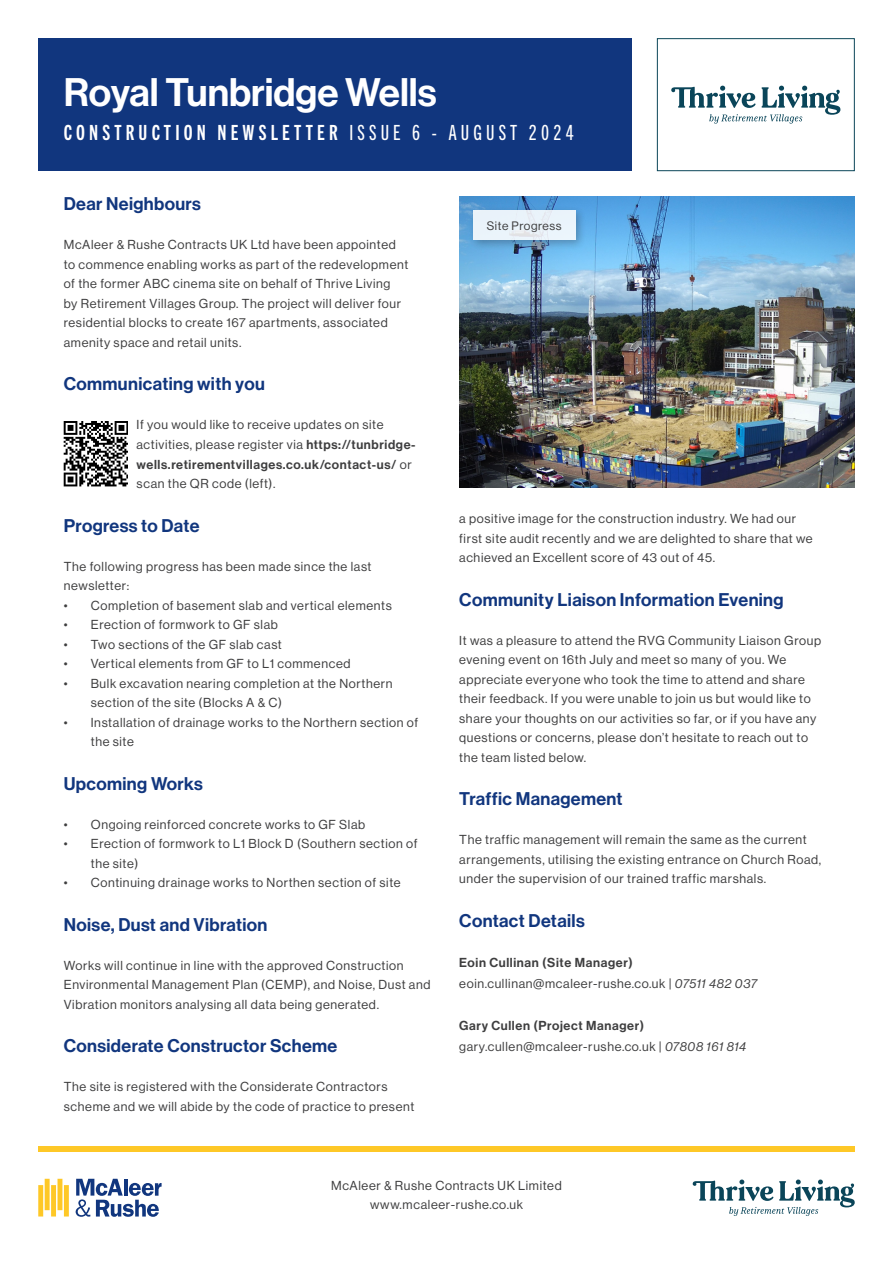
<style>
.page{position:relative;width:893px;height:1263px;background:#fff}
.page>*{position:absolute;margin:0;border:0;box-sizing:border-box;transform-origin:0 0}
.Headline_2{font:39px "N Haas Grotesk DS Pro 65 Md";color:#fff}
.Headline_2-2{font:21px "Trade Gothic Next LT Pro Bd Cm";letter-spacing:.2em;color:#fff}
.Subtitle_Bold__1{font:18px "N Haas Grotesk DS Pro 65 Md";letter-spacing:.02em;color:#11367e}
.Body_Copy{font:12.75px/19.5px "N Haas Grotesk DS Pro 55 Rg";letter-spacing:.05em;color:#3e3e3f}
.Body_Copy-2{font:12.75px "N Haas Grotesk DS Pro 65 Md";letter-spacing:.05em;color:#3e3e3f}
.Body_Copy-3{font:12px "N Haas Grotesk DS Pro 55 Rg";letter-spacing:.05em;color:#3e3e3f}
.s1{font-family:"Trade Gothic Next LT Pro Cm"}
.s2{font-family:"N Haas Grotesk DS Pro 65 Md"}
.s3{font-family:"N Haas Grotesk DS Pro 56 It"}
</style>
<div class="page">
<div style="left:38px;top:1146px;width:817px;height:6px;background:#fec827"></div>
<svg style="left:38px;top:1179px;width:31px;height:37px"></svg>
<svg style="left:76px;top:1179px;width:86px;height:38px"></svg>
<svg style="left:693px;top:1179px;width:162px;height:37px"></svg>
<div style="left:38px;top:38px;width:593px;height:133px;background:#11367e"></div>
<div style="left:657px;top:38px;width:198px;height:133px;border:1px solid #0b4658"></div>
<img style="left:459px;top:197px;width:396px;height:291px">
<div style="left:468px;top:205px;width:119px;height:47px;background:#231f20;opacity:.33"></div>
<div style="left:473px;top:210px;width:102px;height:30px;background:#eaf3fa"></div>
<img style="left:64px;top:421px;width:64px;height:65px">
<svg style="left:671px;top:86px;width:169px;height:38px"></svg>
<p class="Headline_2" style="left:64px;top:70px;width:374px">Royal Tunbridge Wells</p>
<p class="Headline_2-2" style="left:64px;top:119px;width:511px">CONSTRUCTION NEWSLETTER <span class="s1">ISSUE 6 - AUGUST 2024</span></p>
<p class="Subtitle_Bold__1" style="left:64px;top:194px;width:139px">Dear Neighbours</p>
<p class="Body_Copy" style="left:64px;top:235px;width:346px">McAleer &amp; Rushe Contracts UK Ltd have been appointed to commence enabling works as part of the redevelopment of the former ABC cinema site on behalf of Thrive Living<br>by Retirement Villages Group. The project will deliver four residential blocks to create 167 apartments, associated amenity space and retail units.</p>
<p class="Subtitle_Bold__1" style="left:64px;top:374px;width:203px">Communicating with you</p>
<p class="Body_Copy" style="left:136px;top:415px;width:281px">If you would like to receive updates on site activities, please register via <span class="s2">https://tunbridge&shy;wells.retirementvillages.co.uk/contact-us/</span> or scan the QR code (left).</p>
<p class="Subtitle_Bold__1" style="left:64px;top:515px;width:137px">Progress to Date</p>
<p class="Body_Copy" style="left:64px;top:556px;width:309px">The following progress has been made since the last newsletter:</p>
<p class="Body_Copy" style="left:64px;top:595px;width:329px">• Completion of basement slab and vertical elements</p>
<p class="Body_Copy" style="left:64px;top:615px;width:216px">• Erection of formwork to GF slab</p>
<p class="Body_Copy" style="left:64px;top:634px;width:220px">• Two sections of the GF slab cast</p>
<p class="Body_Copy" style="left:64px;top:654px;width:288px">• Vertical elements from GF to L1 commenced</p>
<p class="Body_Copy" style="left:91px;top:673px;width:303px;text-indent:-27px">• Bulk excavation nearing completion at the Northern section of the site (Blocks A &amp; C)</p>
<p class="Body_Copy" style="left:91px;top:712px;width:329px;text-indent:-27px">• Installation of drainage works to the Northern section of the site</p>
<p class="Subtitle_Bold__1" style="left:64px;top:773px;width:141px">Upcoming Works</p>
<p class="Body_Copy" style="left:64px;top:814px;width:303px">• Ongoing reinforced concrete works to GF Slab</p>
<p class="Body_Copy" style="left:91px;top:834px;width:328px;text-indent:-27px">• Erection of formwork to L1 Block D (Southern section of the site)</p>
<p class="Body_Copy" style="left:64px;top:873px;width:338px">• Continuing drainage works to Northen section of site</p>
<p class="Subtitle_Bold__1" style="left:64px;top:914px;width:205px">Noise, Dust and Vibration</p>
<p class="Body_Copy" style="left:64px;top:955px;width:368px">Works will continue in line with the approved Construction<br>Environmental Management Plan (CEMP), and Noise, Dust and<br>Vibration monitors analysing all data being generated.</p>
<p class="Subtitle_Bold__1" style="left:64px;top:1035px;width:275px">Considerate Constructor Scheme</p>
<p class="Body_Copy" style="left:64px;top:1077px;width:352px">The site is registered with the Considerate Contractors scheme and we will abide by the code of practice to present</p>
<p class="Body_Copy-3" style="left:487px;top:219px;width:76px">Site Progress</p>
<p class="Body_Copy" style="left:459px;top:509px;width:355px">a positive image for the construction industry. We had our first site audit recently and we are delighted to share that we achieved an Excellent score of 43 out of 45.</p>
<p class="Subtitle_Bold__1" style="left:459px;top:589px;width:326px">Community Liaison Information Evening</p>
<p class="Body_Copy" style="left:459px;top:630px;width:363px">It was a pleasure to attend the RVG Community Liaison Group evening event on 16th July and meet so many of you. We appreciate everyone who took the time to attend and share their feedback. If you were unable to join us but would like to share your thoughts on our activities so far, or if you have any questions or concerns, please don’t hesitate to reach out to the team listed below.</p>
<p class="Subtitle_Bold__1" style="left:459px;top:788px;width:165px">Traffic Management</p>
<p class="Body_Copy" style="left:459px;top:830px;width:364px">The traffic management will remain the same as the current arrangements, utilising the existing entrance on Church Road, under the supervision of our trained traffic marshals.</p>
<p class="Subtitle_Bold__1" style="left:459px;top:910px;width:127px">Contact Details</p>
<p class="Body_Copy-2" style="left:459px;top:955px;width:175px">Eoin Cullinan (Site Manager)</p>
<p class="Body_Copy" style="left:459px;top:974px;width:299px">eoin.cullinan@mcaleer-rushe.co.uk | <span class="s3">07511 482 037</span></p>
<p class="Body_Copy-2" style="left:459px;top:1018px;width:187px">Gary Cullen (Project Manager)</p>
<p class="Body_Copy" style="left:459px;top:1037px;width:289px">gary.cullen@mcaleer-rushe.co.uk | <span class="s3">07808 161 814</span></p>
<p class="Body_Copy" style="left:331px;top:1176px;width:232px;text-align:center">McAleer &amp; Rushe Contracts UK Limited www.mcaleer-rushe.co.uk</p>
</div>
